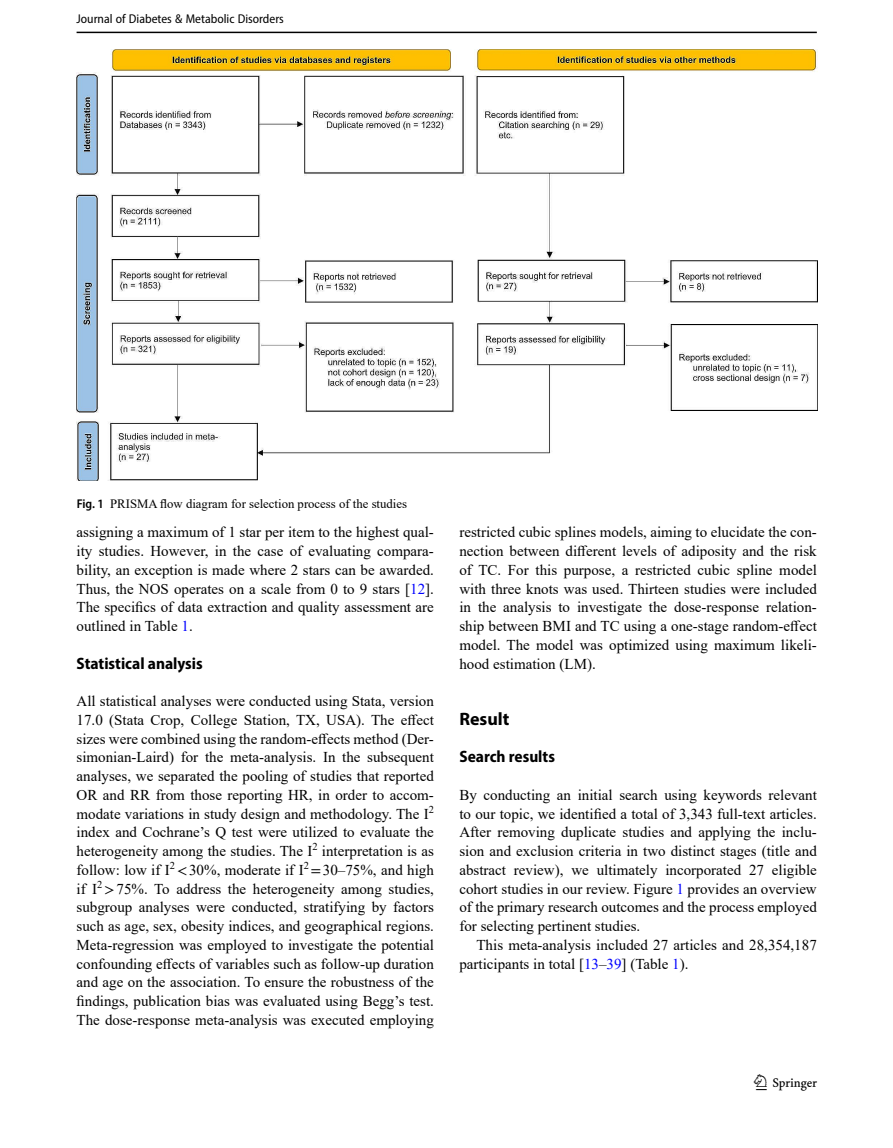
<style>
.page{position:relative;width:893px;height:1148px;background:#fff}
.page>*{position:absolute;margin:0;border:0;box-sizing:border-box;transform-origin:0 0}
.t1{font:22.5px "Springnew";color:#000}
.Head_1{font:700 18px "Myriad Pro";color:#000}
.Head_2{font:700 semi-condensed 16.5px "Myriad Pro";color:#000}
.Head_2_After_1{font:700 semi-condensed 16.5px "Myriad Pro";color:#000}
.Body_Text{font:15px/18.8px "Times New Roman";color:#000;text-align:justify}
.Body_Text_Indent{font:15px/18.8px "Times New Roman";color:#000;text-align:justify}
.Figure_Caption{font:12.75px "Times New Roman";color:#000}
.t2{font:semi-condensed 12.75px "Myriad Pro";color:#000}
.s1{font-family:"Myriad Pro";font-weight:600;font-stretch:semi-condensed}
.s2{color:#00f}
.s3{font-family:"STIX"}
</style>
<div class="page">
<hr style="left:77px;top:32px;width:739px;height:1px;background:#000">
<img style="left:77px;top:50px;width:740px;height:430px">
<p class="t2" style="left:77px;top:11px;width:209px">Journal of Diabetes &amp; Metabolic Disorders</p>
<p class="Figure_Caption" style="left:77px;top:495px;width:332px"><span class="s1">Fig. 1</span> PRISMA flow diagram for selection process of the studies</p>
<p class="Body_Text_Indent" style="left:77px;top:522px;width:359px">assigning a maximum of 1 star per item to the highest qual&shy;ity studies. However, in the case of evaluating compara&shy;bility, an exception is made where 2 stars can be awarded.<br>Thus, the NOS operates on a scale from 0 to 9 stars [<span class="s2">12</span>].<br>The specifics of data extraction and quality assessment are outlined in Table <span class="s2">1</span>.</p>
<p class="Head_2" style="left:77px;top:652px;width:128px">Statistical analysis</p>
<p class="Body_Text" style="left:77px;top:691px;width:359px">All statistical analyses were conducted using Stata, version 17.0 (Stata Crop, College Station, TX, USA). The effect sizes were combined using the random-effects method (Der&shy;simonian-Laird) for the meta-analysis. In the subsequent analyses, we separated the pooling of studies that reported OR and RR from those reporting HR, in order to accom&shy;modate variations in study design and methodology. The I<sup>2 </sup>index and Cochrane’s Q test were utilized to evaluate the heterogeneity among the studies. The I<sup>2</sup> interpretation is as follow: low if I<sup>2</sup> <span class="s3">&lt;</span>30%, moderate if I<sup>2</sup> <span class="s3">=</span>30–75%, and high if I<sup>2</sup> <span class="s3">&gt;</span>75%. To address the heterogeneity among studies, subgroup analyses were conducted, stratifying by factors such as age, sex, obesity indices, and geographical regions.<br>Meta-regression was employed to investigate the potential confounding effects of variables such as follow-up duration and age on the association. To ensure the robustness of the findings, publication bias was evaluated using Begg’s test.<br>The dose-response meta-analysis was executed employing</p>
<p class="Body_Text" style="left:459px;top:522px;width:359px">restricted cubic splines models, aiming to elucidate the con&shy;nection between different levels of adiposity and the risk of TC. For this purpose, a restricted cubic spline model with three knots was used. Thirteen studies were included in the analysis to investigate the dose-response relation&shy;ship between BMI and TC using a one-stage random-effect model. The model was optimized using maximum likeli&shy;hood estimation (LM).</p>
<p class="Head_1" style="left:459px;top:707px;width:52px">Result</p>
<p class="Head_2_After_1" style="left:459px;top:746px;width:97px">Search results</p>
<p class="Body_Text" style="left:459px;top:785px;width:359px">By conducting an initial search using keywords relevant to our topic, we identified a total of 3,343 full-text articles.<br>After removing duplicate studies and applying the inclu&shy;sion and exclusion criteria in two distinct stages (title and abstract review), we ultimately incorporated 27 eligible cohort studies in our review. Figure <span class="s2">1</span> provides an overview of the primary research outcomes and the process employed for selecting pertinent studies.</p>
<p class="Body_Text_Indent" style="left:459px;top:935px;width:359px;text-indent:17px">This meta-analysis included 27 articles and 28,354,187 participants in total [<span class="s2">13</span>–<span class="s2">39</span>] (Table <span class="s2">1</span>).</p>
<h1 class="t1" style="left:756px;top:1070px;width:63px">1 3</h1>
</div>
